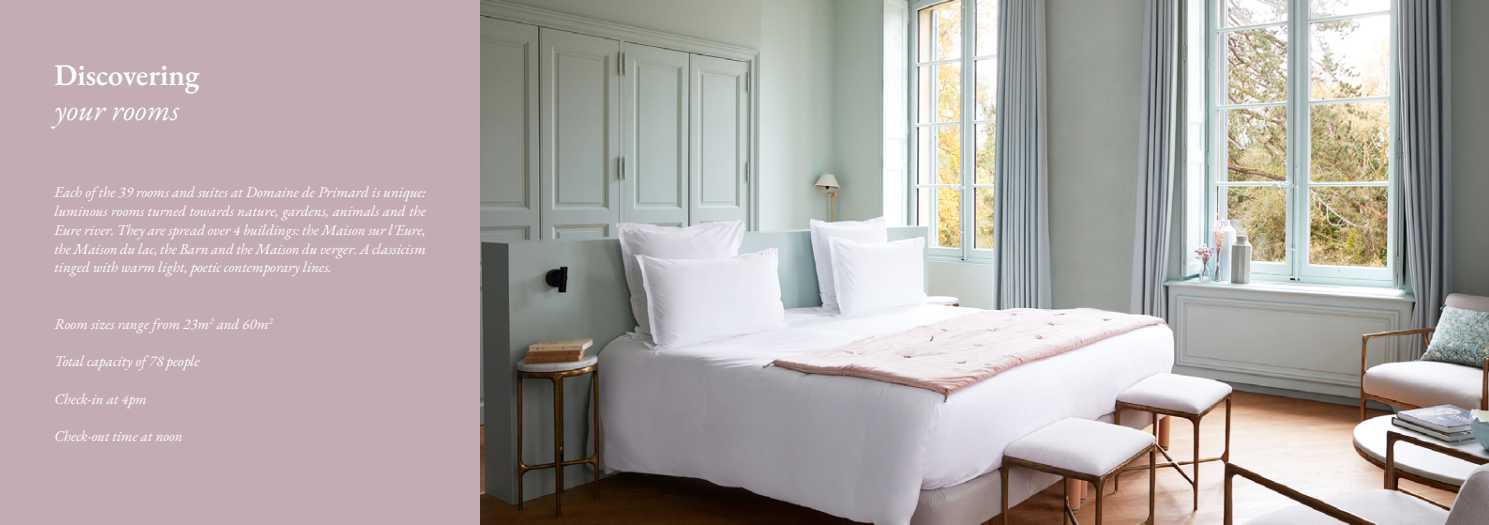
<style>
.page{position:relative;width:1489px;height:525px;background:#fff}
.page>*{position:absolute;margin:0;border:0;box-sizing:border-box;transform-origin:0 0}
.t1{font:600 30px "EB Garamond";color:#fff}
.t2{font:italic 30px "EB Garamond";letter-spacing:.01em;color:#fff}
.t3{font:italic 15px/18.8px "EB Garamond";color:#fff;text-align:justify}
</style>
<div class="page">
<div style="left:0;top:0;width:480px;height:524px;background:#c4acb7"></div>
<img style="left:480px;top:0;width:1008px;height:524px">
<h1 class="t1" style="left:54px;top:56px;width:146px">Discovering</h1>
<h1 class="t2" style="left:54px;top:91px;width:126px">your rooms</h1>
<p class="t3" style="left:54px;top:183px;width:373px">Each of the 39 rooms and suites at Domaine de Primard is unique: luminous rooms turned towards nature, gardens, animals and the Eure river. They are spread over 4 buildings: the Maison sur l'Eure, the Maison du lac, the Barn and the Maison du verger. A classicism tinged with warm light, poetic contemporary lines.</p>
<p class="t3" style="left:54px;top:314px;width:220px">Room sizes range from 23m<sup>2</sup> and 60m<sup>2</sup></p>
<p class="t3" style="left:54px;top:352px;width:147px">Total capacity of 78 people</p>
<p class="t3" style="left:54px;top:389px;width:94px">Check-in at 4pm</p>
<p class="t3" style="left:54px;top:427px;width:130px">Check-out time at noon</p>
</div>
